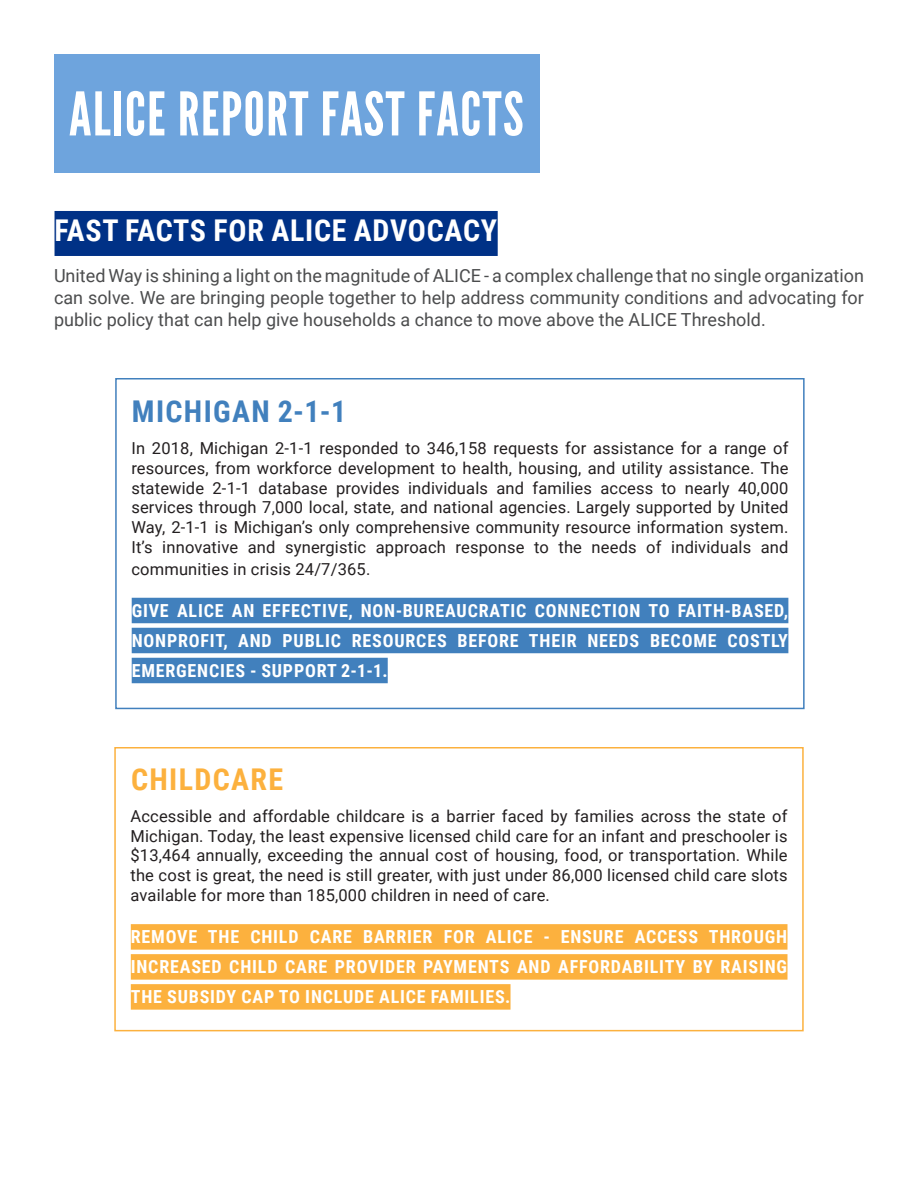
<style>
.page{position:relative;width:918px;height:1188px;background:#fff}
.page>*{position:absolute;margin:0;border:0;box-sizing:border-box;transform-origin:0 0}
.t1{font:60px "League Gothic";letter-spacing:.025em;color:#fff}
.t2{font:700 30px "Roboto Condensed";letter-spacing:.025em;color:#fff}
.t3{font:700 30px "Roboto Condensed";letter-spacing:.045em;color:#4180bd}
.t4{font:700 30px "Roboto Condensed";letter-spacing:.045em;color:#fcb13e}
.t5{font:700 18px/30px "Roboto Condensed";letter-spacing:.045em;color:#fff;text-align:justify}
.t6{font:18px/21.6px "Roboto";color:#4b4c4d;text-align:justify}
.t7{font:16.5px/19.8px "Roboto";letter-spacing:.01em;color:#231f20;text-align:justify}
</style>
<div class="page">
<div style="left:54px;top:54px;width:486px;height:119px;background:#6ea4dd"></div>
<div style="left:55px;top:211px;width:443px;height:45px;background:#003186"></div>
<div style="left:131px;top:924px;width:656px;height:26px;background:#fcb13e"></div>
<div style="left:131px;top:954px;width:656px;height:26px;background:#fcb13e"></div>
<div style="left:131px;top:984px;width:380px;height:26px;background:#fcb13e"></div>
<div style="left:132px;top:598px;width:656px;height:25px;background:#4180bd"></div>
<div style="left:132px;top:628px;width:656px;height:25px;background:#4180bd"></div>
<div style="left:132px;top:658px;width:256px;height:25px;background:#4180bd"></div>
<div style="left:115px;top:378px;width:690px;height:331px;border:2px solid #4180bd"></div>
<div style="left:114px;top:747px;width:690px;height:284px;border:2px solid #fcb13e"></div>
<p class="t1" style="left:69px;top:78px;width:456px">ALICE REPORT FAST FACTS</p>
<p class="t2" style="left:55px;top:209px;width:444px">FAST FACTS FOR ALICE ADVOCACY</p>
<p class="t6" style="left:54px;top:265px;width:812px">United Way is shining a light on the magnitude of ALICE - a complex challenge that no single organization can solve. We are bringing people together to help address community conditions and advocating for public policy that can help give households a chance to move above the ALICE Threshold.</p>
<p class="t3" style="left:132px;top:390px;width:216px">MICHIGAN 2-1-1</p>
<p class="t7" style="left:131px;top:438px;width:659px">In 2018, Michigan 2-1-1 responded to 346,158 requests for assistance for a range of resources, from workforce development to health, housing, and utility assistance. The statewide 2-1-1 database provides individuals and families access to nearly 40,000 services through 7,000 local, state, and national agencies. Largely supported by United Way, 2-1-1 is Michigan’s only comprehensive community resource information system.<br>It’s innovative and synergistic approach response to the needs of individuals and</p>
<p class="t7" style="left:131px;top:558px;width:240px">communities in crisis 24/7/365.</p>
<p class="t5" style="left:132px;top:594px;width:658px">GIVE ALICE AN EFFECTIVE, NON-BUREAUCRATIC CONNECTION TO FAITH-BASED, NONPROFIT, AND PUBLIC RESOURCES BEFORE THEIR NEEDS BECOME COSTLY EMERGENCIES - SUPPORT 2-1-1.</p>
<p class="t4" style="left:131px;top:758px;width:154px">CHILDCARE</p>
<p class="t7" style="left:130px;top:805px;width:659px">Accessible and affordable childcare is a barrier faced by families across the state of Michigan. Today, the least expensive licensed child care for an infant and preschooler is $13,464 annually, exceeding the annual cost of housing, food, or transportation. While the cost is great, the need is still greater, with just under 86,000 licensed child care slots available for more than 185,000 children in need of care.</p>
<p class="t5" style="left:131px;top:921px;width:658px">REMOVE THE CHILD CARE BARRIER FOR ALICE - ENSURE ACCESS THROUGH INCREASED CHILD CARE PROVIDER PAYMENTS AND AFFORDABILITY BY RAISING THE SUBSIDY CAP TO INCLUDE ALICE FAMILIES.</p>
</div>
